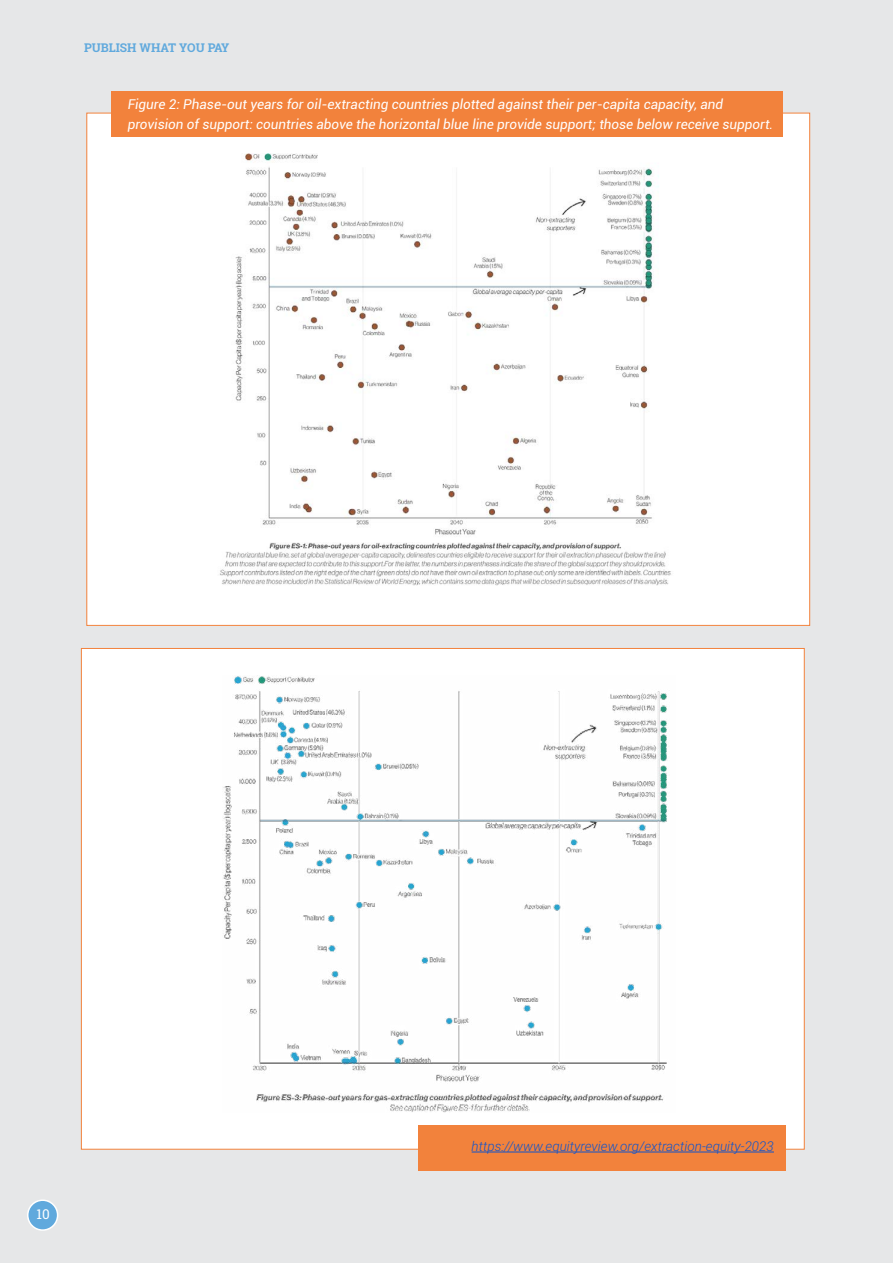
<style>
.page{position:relative;width:893px;height:1263px;background:#e6e7e8}
.page>*{position:absolute;margin:0;border:0;box-sizing:border-box;transform-origin:0 0}
.t1{font:italic 13.5px/19.5px "Roboto";color:#fff}
.t2{font:italic 300 13.5px "Roboto";color:#15c}
.t3{font:13.5px "Roboto Slab";color:#fff}
.t4{font:700 12px "Roboto Slab";color:#60a9dd}
</style>
<div class="page">
<div style="left:28px;top:1200px;width:30px;height:30px;background:#60a9dd;border-radius:50%"></div>
<div style="left:27px;top:1199px;width:31px;height:32px;border:2px solid #fff;border-radius:50%"></div>
<div style="left:81px;top:648px;width:724px;height:501px;background:#fff;border:1px solid #f2823c"></div>
<img style="left:223px;top:675px;width:444px;height:437px">
<div style="left:418px;top:1125px;width:368px;height:45px;background:#f2823c"></div>
<hr style="left:472px;top:1152px;width:302px;height:1px;background:#15c">
<div style="left:87px;top:113px;width:723px;height:512px;background:#fff"></div>
<img style="left:219px;top:153px;width:452px;height:432px">
<div style="left:111px;top:92px;width:672px;height:45px;background:#f2823c"></div>
<p class="t4" style="left:84px;top:39px;width:147px">PUBLISH WHAT YOU PAY</p>
<p class="t1" style="left:128px;top:94px;width:647px">Figure 2: Phase-out years for oil-extracting countries plotted against their per-capita capacity, and provision of support: countries above the horizontal blue line provide support; those below receive support.</p>
<p class="t3" style="left:36px;top:1204px;width:15px">10</p>
<p class="t2" style="left:472px;top:1137px;width:304px">https://www.equityreview.org/extraction-equity-2023</p>
</div>
